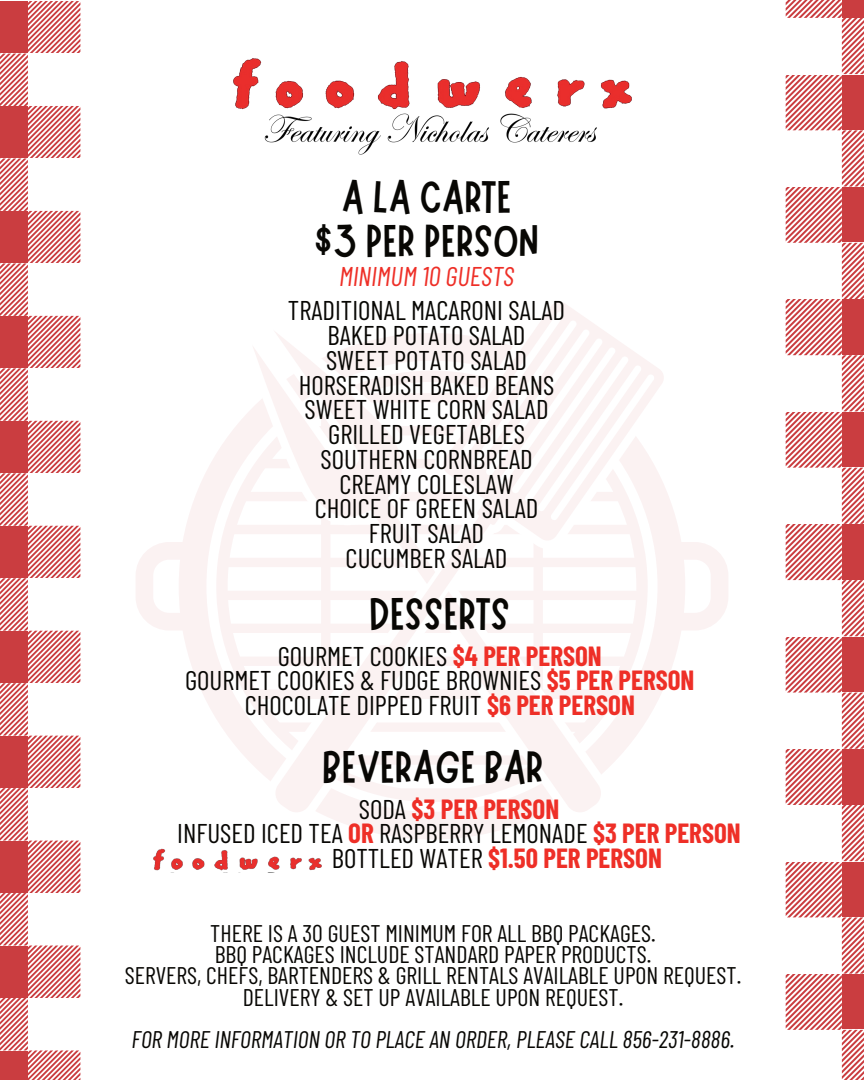
<style>
.page{position:relative;width:864px;height:1080px;background:#fff}
.page>*{position:absolute;margin:0;border:0;box-sizing:border-box;transform-origin:0 0}
.t1{font:45.75px "Marykate";color:#080704}
.t2{font:27.15px/24.8px "Barlow Condensed";color:#080704;text-align:center}
.t3{font:700 27.15px "Barlow Condensed";color:#ee2f27}
.t4{font:italic 27.15px "Barlow Condensed";color:#ee2f27}
.t5{font:24px/21.3px "Barlow Condensed";color:#080704;text-align:center}
.t6{font:italic 24px "Barlow Condensed";color:#080704}
.s1{font-weight:700;color:#ee2f27}
.s2{font-weight:400;color:#080704}
</style>
<div class="page">
<svg style="left:0;top:1px;width:80px;height:1079px"></svg>
<svg style="left:786px;top:0;width:78px;height:1080px"></svg>
<svg style="left:136px;top:455px;width:592px;height:384px"></svg>
<svg style="left:216px;top:419px;width:27px;height:383px;fill:#fbf2f2"></svg>
<svg style="left:243px;top:409px;width:430px;height:412px"></svg>
<svg style="left:252px;top:347px;width:21px;height:237px"></svg>
<svg style="left:273px;top:302px;width:392px;height:512px"></svg>
<img style="left:233px;top:58px;width:399px;height:97px">
<img style="left:153px;top:848px;width:169px;height:25px">
<h1 class="t1" style="left:342px;top:168px;width:171px">A LA CARTE</h1>
<h1 class="t1" style="left:314px;top:212px;width:226px">$3 PER PERSON</h1>
<p class="t4" style="left:339px;top:257px;width:177px">MINIMUM 10 GUESTS</p>
<p class="t2" style="left:288px;top:296px;width:279px">TRADITIONAL MACARONI SALAD<br>BAKED POTATO SALAD<br>SWEET POTATO SALAD<br>HORSERADISH BAKED BEANS<br>SWEET WHITE CORN SALAD<br>GRILLED VEGETABLES<br>SOUTHERN CORNBREAD<br>CREAMY COLESLAW<br>CHOICE OF GREEN SALAD<br>FRUIT SALAD<br>CUCUMBER SALAD</p>
<h1 class="t1" style="left:369px;top:585px;width:143px">DESSERTS</h1>
<p class="t2" style="left:185px;top:642px;width:511px">GOURMET COOKIES <span class="s1">$4 PER PERSON<br></span>GOURMET COOKIES &amp; FUDGE BROWNIES <span class="s1">$5 PER PERSON<br></span>CHOCOLATE DIPPED FRUIT <span class="s1">$6 PER PERSON</span></p>
<h1 class="t1" style="left:322px;top:738px;width:223px">BEVERAGE BAR</h1>
<p class="t3" style="left:359px;top:790px;width:202px"><span class="s2">SODA</span> $3 PER PERSON</p>
<p class="t2" style="left:177px;top:819px;width:565px">INFUSED ICED TEA <span class="s1">OR</span> RASPBERRY LEMONADE <span class="s1">$3 PER PERSON</span></p>
<p class="t3" style="left:332px;top:839px;width:332px"><span class="s2">BOTTLED WATER</span> $1.50 PER PERSON</p>
<p class="t5" style="left:125px;top:921px;width:618px">THERE IS A 30 GUEST MINIMUM FOR ALL BBQ PACKAGES.<br>BBQ PACKAGES INCLUDE STANDARD PAPER PRODUCTS.<br>SERVERS, CHEFS, BARTENDERS &amp; GRILL RENTALS AVAILABLE UPON REQUEST.<br>DELIVERY &amp; SET UP AVAILABLE UPON REQUEST.</p>
<p class="t6" style="left:132px;top:1023px;width:604px">FOR MORE INFORMATION OR TO PLACE AN ORDER, PLEASE CALL 856-231-8886.</p>
</div>
